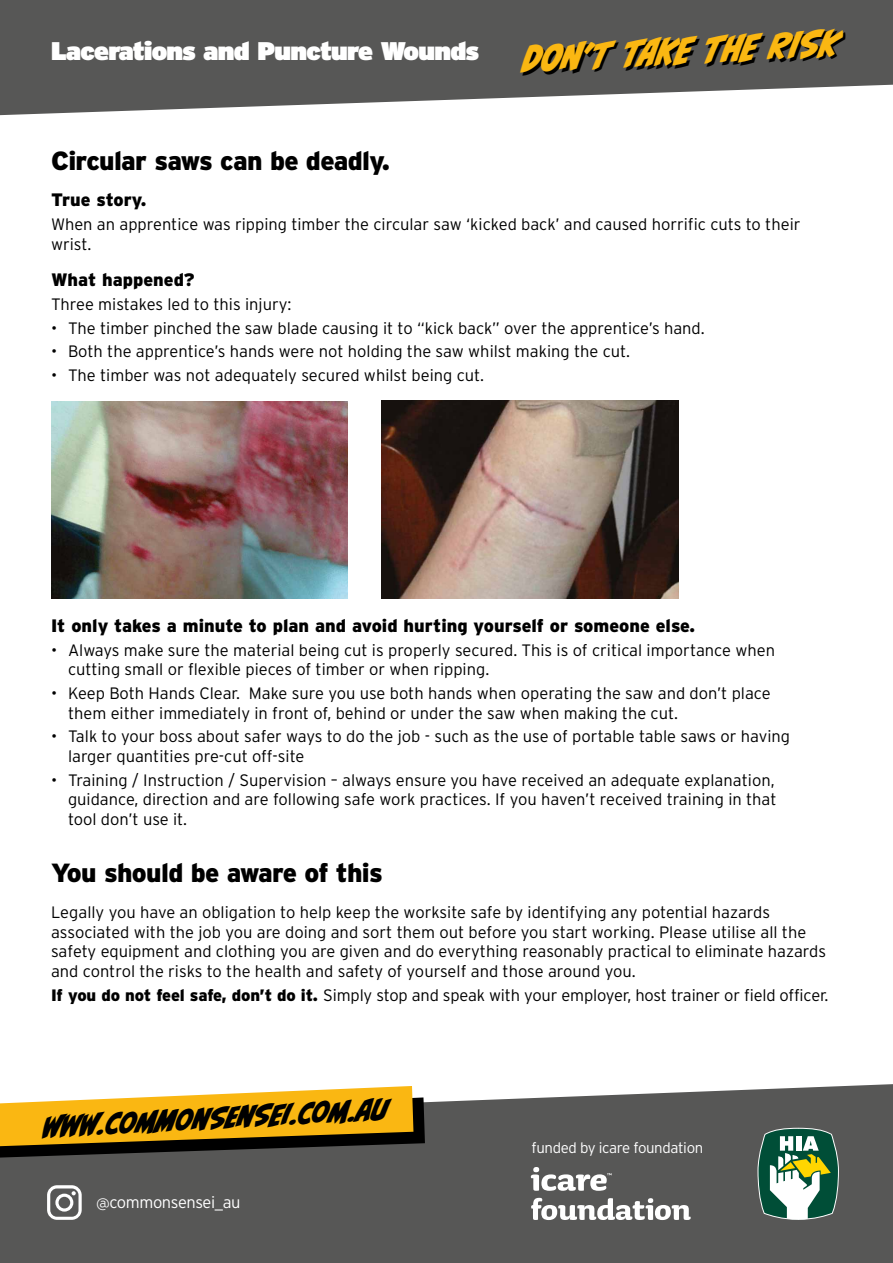
<style>
.page{position:relative;width:893px;height:1263px;background:#fff}
.page>*{position:absolute;margin:0;border:0;box-sizing:border-box;transform-origin:0 0}
.t1{font:34.05px "CC Biff Bam Boom";color:#fab712}
.t2{font:27px "CC Biff Bam Boom";color:#000}
.t3{font:900 26.25px "Interstate";letter-spacing:-.025em;color:#000}
.t4{font:900 25.5px "Interstate";letter-spacing:-.025em;color:#fff}
.t5{font:900 18px "Interstate";color:#000}
.t6{font:300 16.5px/19.5px "Interstate";color:#000}
.t7{font:300 16.5px "Interstate";letter-spacing:-.025em;color:#fff}
.t8{font:300 15px "Interstate";letter-spacing:-.025em;color:#fff}
.s1{font-weight:900}
</style>
<div class="page">
<div style="left:0;top:1084px;width:893px;height:179px;background:#575756"></div>
<svg style="left:0;top:1086px;width:425px;height:72px;background:#bd9533"></svg>
<svg style="left:757px;top:1128px;width:82px;height:92px"></svg>
<svg style="left:531px;top:1198px;width:160px;height:22px"></svg>
<svg style="left:531px;top:1167px;width:81px;height:24px"></svg>
<svg style="left:47px;top:1185px;width:35px;height:35px"></svg>
<svg style="left:0;top:0;width:893px;height:116px;background:#6e6e6d"></svg>
<img style="left:52px;top:401px;width:296px;height:197px">
<img style="left:382px;top:400px;width:296px;height:199px">
<h3 class="t4" style="left:51px;top:35px;width:430px">Lacerations and Puncture Wounds</h3>
<h1 class="t1" style="left:522px;top:31px;width:318px;rotate:-3deg">DON’T TAKE THE RISK</h1>
<h3 class="t3" style="left:51px;top:146px;width:341px">Circular saws can be deadly.</h3>
<p class="t5" style="left:51px;top:190px;width:97px">True story.</p>
<p class="t6" style="left:51px;top:214px;width:751px">When an apprentice was ripping timber the circular saw ‘kicked back’ and caused horrific cuts to their wrist.</p>
<p class="t5" style="left:51px;top:269px;width:145px">What happened?</p>
<p class="t6" style="left:51px;top:294px;width:242px">Three mistakes led to this injury:</p>
<p class="t6" style="left:51px;top:318px;width:655px">• The timber pinched the saw blade causing it to “kick back” over the apprentice’s hand.</p>
<p class="t6" style="left:51px;top:342px;width:581px">• Both the apprentice’s hands were not holding the saw whilst making the cut.</p>
<p class="t6" style="left:51px;top:365px;width:435px">• The timber was not adequately secured whilst being cut.</p>
<p class="t5" style="left:51px;top:615px;width:646px">It only takes a minute to plan and avoid hurting yourself or someone else.</p>
<p class="t6" style="left:68px;top:640px;width:708px;text-indent:-17px">• Always make sure the material being cut is properly secured. This is of critical importance when cutting small or flexible pieces of timber or when ripping.</p>
<p class="t6" style="left:68px;top:683px;width:704px;text-indent:-17px">• Keep Both Hands Clear. Make sure you use both hands when operating the saw and don’t place them either immediately in front of, behind or under the saw when making the cut.</p>
<p class="t6" style="left:68px;top:727px;width:723px;text-indent:-17px">• Talk to your boss about safer ways to do the job - such as the use of portable table saws or having larger quantities pre-cut off-site</p>
<p class="t6" style="left:68px;top:770px;width:710px;text-indent:-17px">• Training / Instruction / Supervision – always ensure you have received an adequate explanation, guidance, direction and are following safe work practices. If you haven’t received training in that tool don’t use it.</p>
<h3 class="t3" style="left:51px;top:857px;width:333px">You should be aware of this</h3>
<p class="t6" style="left:51px;top:902px;width:777px">Legally you have an obligation to help keep the worksite safe by identifying any potential hazards associated with the job you are doing and sort them out before you start working. Please utilise all the safety equipment and clothing you are given and do everything reasonably practical to eliminate hazards and control the risks to the health and safety of yourself and those around you.</p>
<p class="t6" style="left:51px;top:985px;width:779px"><span class="s1">If you do not feel safe, don’t do it.</span> Simply stop and speak with your employer, host trainer or field officer.</p>
<h2 class="t2" style="left:42px;top:1105px;width:348px;rotate:-3deg">www.commonsensEi.com.au</h2>
<p class="t7" style="left:96px;top:1193px;width:146px">@commonsensei_au</p>
<p class="t8" style="left:531px;top:1139px;width:173px">funded by icare foundation</p>
</div>
